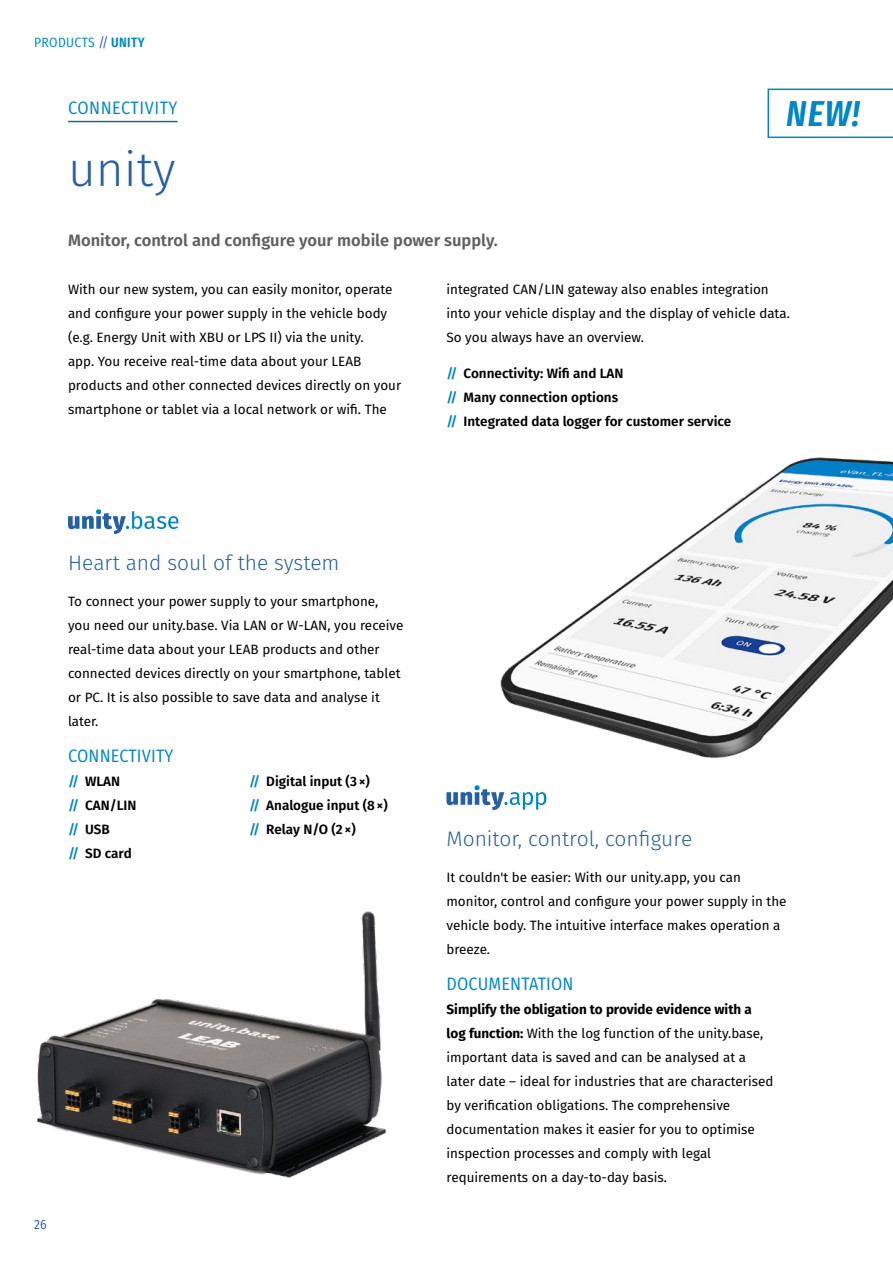
<style>
.page{position:relative;width:893px;height:1263px;background:#fff}
.page>*{position:absolute;margin:0;border:0;box-sizing:border-box;transform-origin:0 0}
.produkte_h1{font:300 48px "Fira Sans";color:#255fa4}
.überzeile{font:italic 600 36px "Fira Sans Condensed";color:#0086c5}
.produkte_h3__Zubehör{font:300 21px "Fira Sans";color:#255fa4}
.zwischenüberschrift{font:18px "Fira Sans Condensed";letter-spacing:.01em;color:#0086c5}
.überzeile-2{font:18px "Fira Sans Condensed";letter-spacing:.03em;color:#0086c5}
.kategorie-sl{font:600 16.5px "Fira Sans";color:#615f60}
.text{font:13.5px/24px "Fira Sans";color:#000}
.bullets-klein{font:600 13.5px "Fira Sans";color:#000}
.pagina_oben_links{font:13.5px "Fira Sans Condensed";letter-spacing:.03em;color:#0086c5}
.bullets{font:13.5px "Fira Sans Condensed";color:#255fa4}
.s1{color:#255fa4}
.s2{font-weight:600}
.s3{color:#0086c5}
.s4{font-weight:700}
</style>
<div class="page">
<img style="left:500px;top:457px;width:393px;height:301px">
<img style="left:37px;top:911px;width:350px;height:268px">
<hr style="left:68px;top:121px;width:110px;height:1px;background:#255fa4">
<svg style="left:68px;top:509px;width:110px;height:25px"></svg>
<svg style="left:446px;top:785px;width:100px;height:25px"></svg>
<svg style="left:767px;top:89px;width:126px;height:49px"></svg>
<p class="pagina_oben_links" style="left:34px;top:32px;width:112px">PRODUCTS <span class="s1">//</span> <span class="s2">UNITY</span></p>
<p class="überzeile" style="left:786px;top:88px;width:75px">NEW!</p>
<p class="überzeile-2" style="left:68px;top:94px;width:111px">CONNECTIVITY</p>
<p class="produkte_h1" style="left:68px;top:135px;width:109px">unity</p>
<p class="kategorie-sl" style="left:68px;top:227px;width:431px">Monitor, control and configure your mobile power supply.</p>
<p class="text" style="left:68px;top:277px;width:335px">With our new system, you can easily monitor, operate and configure your power supply in the vehicle body (e.g. Energy Unit with XBU or LPS II) via the unity.<br>app. You receive real-time data about your LEAB products and other connected devices directly on your smartphone or tablet via a local network or wifi. The</p>
<p class="text" style="left:446px;top:277px;width:345px">integrated CAN/LIN gateway also enables integration into your vehicle display and the display of vehicle data.<br>So you always have an overview.</p>
<p class="bullets-klein" style="left:446px;top:362px;width:179px"><span class="s3">//</span> Connectivity: Wifi and LAN</p>
<p class="bullets-klein" style="left:446px;top:386px;width:173px"><span class="s3">//</span> Many connection options</p>
<p class="bullets-klein" style="left:446px;top:410px;width:286px"><span class="s3">//</span> Integrated data logger for customer service</p>
<p class="produkte_h3__Zubehör" style="left:68px;top:548px;width:273px">Heart and soul of the system</p>
<p class="text" style="left:68px;top:589px;width:337px">To connect your power supply to your smartphone, you need our unity.base. Via LAN or W-LAN, you receive real-time data about your LEAB products and other connected devices directly on your smartphone, tablet or PC. It is also possible to save data and analyse it later.</p>
<p class="zwischenüberschrift" style="left:68px;top:742px;width:107px">CONNECTIVITY</p>
<p class="bullets-klein" style="left:68px;top:770px;width:54px"><span class="s3">//</span> WLAN</p>
<p class="bullets-klein" style="left:68px;top:794px;width:70px"><span class="s3">//</span> CAN/LIN</p>
<p class="bullets-klein" style="left:68px;top:818px;width:43px"><span class="s3">//</span> USB</p>
<p class="bullets-klein" style="left:68px;top:842px;width:65px"><span class="s3">//</span> SD card</p>
<p class="bullets-klein" style="left:249px;top:770px;width:122px"><span class="s3">//</span> Digital input (3×)</p>
<p class="bullets-klein" style="left:249px;top:794px;width:140px"><span class="s3">//</span> Analogue input (8×)</p>
<p class="bullets-klein" style="left:249px;top:818px;width:108px"><span class="s3">//</span> Relay N/O (2×)</p>
<p class="bullets" style="left:34px;top:1214px;width:14px">26</p>
<p class="produkte_h3__Zubehör" style="left:446px;top:824px;width:247px">Monitor, control, configure</p>
<p class="text" style="left:446px;top:865px;width:342px">It couldn't be easier: With our unity.app, you can monitor, control and configure your power supply in the vehicle body. The intuitive interface makes operation a breeze.</p>
<p class="zwischenüberschrift" style="left:447px;top:970px;width:129px">DOCUMENTATION</p>
<p class="text" style="left:446px;top:997px;width:328px"><span class="s4">Simplify the obligation to provide evidence with a log function:</span> With the log function of the unity.base, important data is saved and can be analysed at a later date – ideal for industries that are characterised by verification obligations. The comprehensive documentation makes it easier for you to optimise inspection processes and comply with legal requirements on a day-to-day basis.</p>
</div>
